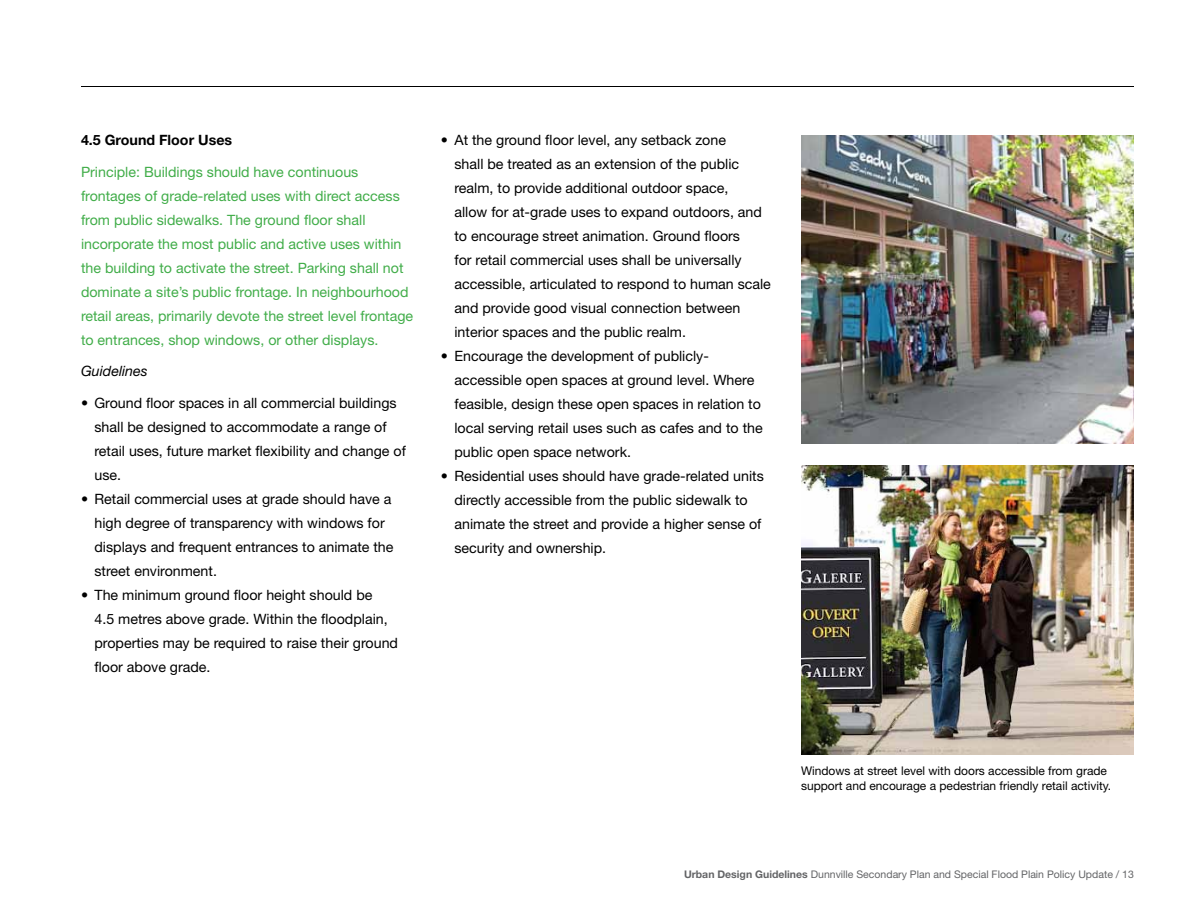
<style>
.page{position:relative;width:1188px;height:918px;background:#fff}
.page>*{position:absolute;margin:0;border:0;box-sizing:border-box;transform-origin:0 0}
.t1{font:14.25px/24px "Helvetica Neue LT Std";color:#000}
.t2{font:14.25px/24px "Helvetica Neue LT Std";color:#41ad49}
.t3{font:700 14.25px "Helvetica Neue LT Std";color:#000}
.t4{font:italic 14.25px "Helvetica Neue LT Std";color:#000}
.t5{font:12px/14.4px "Helvetica Neue LT Std";color:#000}
.t6{font:10.5px "Helvetica Neue LT Std";color:#636466}
.s1{font-weight:700}
</style>
<div class="page">
<hr style="left:81px;top:86px;width:1053px;height:1px;background:#000">
<img style="left:801px;top:135px;width:333px;height:309px">
<img style="left:801px;top:466px;width:333px;height:288px">
<p class="t3" style="left:81px;top:131px;width:153px">4.5 Ground Floor Uses</p>
<p class="t2" style="left:81px;top:160px;width:334px">Principle: Buildings should have continuous frontages of grade-related uses with direct access from public sidewalks. The ground floor shall incorporate the most public and active uses within the building to activate the street. Parking shall not dominate a site’s public frontage. In neighbourhood retail areas, primarily devote the street level frontage to entrances, shop windows, or other displays.</p>
<p class="t4" style="left:81px;top:362px;width:68px">Guidelines</p>
<p class="t1" style="left:94px;top:391px;width:313px;text-indent:-13px">• Ground floor spaces in all commercial buildings shall be designed to accommodate a range of retail uses, future market flexibility and change of use.</p>
<p class="t1" style="left:94px;top:487px;width:301px;text-indent:-13px">• Retail commercial uses at grade should have a high degree of transparency with windows for displays and frequent entrances to animate the street environment.</p>
<p class="t1" style="left:94px;top:583px;width:305px;text-indent:-13px">• The minimum ground floor height should be<br>4.5 metres above grade. Within the floodplain, properties may be required to raise their ground floor above grade.</p>
<p class="t1" style="left:454px;top:128px;width:318px;text-indent:-13px">• At the ground floor level, any setback zone<br>shall be treated as an extension of the public realm, to provide additional outdoor space,<br>allow for at-grade uses to expand outdoors, and to encourage street animation. Ground floors<br>for retail commercial uses shall be universally accessible, articulated to respond to human scale and provide good visual connection between interior spaces and the public realm.</p>
<p class="t1" style="left:454px;top:344px;width:310px;text-indent:-13px">• Encourage the development of publicly&shy;accessible open spaces at ground level. Where feasible, design these open spaces in relation to local serving retail uses such as cafes and to the public open space network.</p>
<p class="t1" style="left:454px;top:464px;width:311px;text-indent:-13px">• Residential uses should have grade-related units directly accessible from the public sidewalk to animate the street and provide a higher sense of security and ownership.</p>
<p class="t5" style="left:801px;top:764px;width:312px">Windows at street level with doors accessible from grade support and encourage a pedestrian friendly retail activity.</p>
<p class="t6" style="left:684px;top:868px;width:451px"><span class="s1">Urban Design Guidelines</span> Dunnville Secondary Plan and Special Flood Plain Policy Update / 13</p>
</div>
